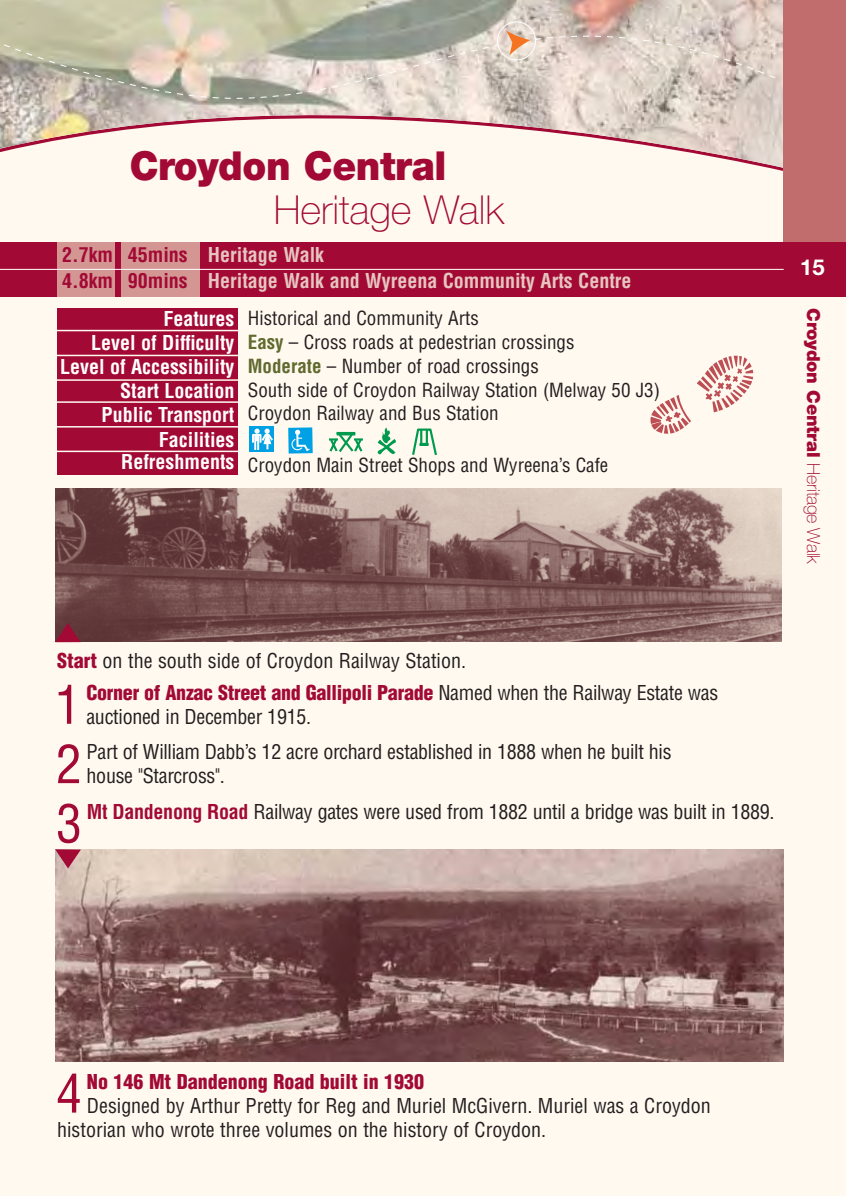
<style>
.page{position:relative;width:846px;height:1196px;background:#fff}
.page>*{position:absolute;margin:0;border:0;box-sizing:border-box;transform-origin:0 0}
.t1{font:condensed 52px "Helvetica";color:#a20a35}
.t2{font:900 40px "Helvetica Neue";letter-spacing:-.01em;color:#a20a35;scale:.95 1}
.t3{font:100 40px "Helvetica Neue";color:#a20a35}
.t4{font:700 22px "Helvetica Neue";color:#fff}
.t5{font:condensed 20px/24px "Helvetica";letter-spacing:-.015em;color:#231f20}
.t6{font:700 condensed 20px/24.2px "Helvetica";color:#fff;text-align:right}
.t7{font:700 condensed 20px/26px "Helvetica";color:#e6c5c1}
.t8{font:900 condensed 20px "Helvetica";color:#a20a35}
.t9{font:700 condensed 20px/26px "Helvetica";color:#a20a35}
.t10{font:condensed 19px/23.8px "Helvetica";color:#231f20}
.t11{font:900 18px "Helvetica Neue";letter-spacing:-.015em;color:#a20a35}
.s1{font-weight:700;color:#616a2e}
.s2{font-weight:100}
.s3{font-weight:900;color:#a20a35}
.s4{font-weight:700;color:#a20a35}
</style>
<div class="page">
<div style="left:0;top:0;width:846px;height:1195px;background:#fff9ef"></div>
<img style="left:0;top:0;width:784px;height:169px">
<div style="left:784px;top:0;width:62px;height:275px;background:#c26d6d"></div>
<div style="left:0;top:242px;width:846px;height:54px;background:#a20a35"></div>
<div style="left:57px;top:242px;width:58px;height:54px;background:#d49693"></div>
<div style="left:121px;top:242px;width:79px;height:54px;background:#d49693"></div>
<svg style="left:0;top:0;width:777px;height:99px;background:#c9c1b2"></svg>
<div style="left:497px;top:21px;width:39px;height:39px;border:1px solid #fff;border-radius:50%"></div>
<svg style="left:506px;top:30px;width:24px;height:26px"></svg>
<img style="left:55px;top:488px;width:726px;height:153px">
<img style="left:56px;top:849px;width:728px;height:212px">
<svg style="left:55px;top:849px;width:26px;height:19px"></svg>
<svg style="left:55px;top:623px;width:26px;height:19px"></svg>
<svg style="left:697px;top:355px;width:56px;height:57px"></svg>
<svg style="left:650px;top:395px;width:41px;height:38px"></svg>
<hr style="left:0;top:269px;width:784px;height:1px;background:#fff">
<div style="left:57px;top:308px;width:181px;height:72px;background:#a20a35"></div>
<div style="left:57px;top:373px;width:181px;height:101px;background:#a20a35"></div>
<hr style="left:55px;top:354px;width:190px;height:2px;background:#fff9ef">
<hr style="left:53px;top:379px;width:191px;height:2px;background:#fff9ef">
<hr style="left:56px;top:401px;width:190px;height:2px;background:#fff9ef">
<hr style="left:55px;top:426px;width:190px;height:1px;background:#fff9ef">
<hr style="left:55px;top:450px;width:190px;height:2px;background:#fff9ef">
<hr style="left:52px;top:330px;width:190px;height:1px;background:#fff9ef">
<div style="left:250px;top:426px;width:24px;height:26px;background:#00a0e4"></div>
<svg style="left:252px;top:428px;width:21px;height:22px"></svg>
<div style="left:288px;top:427px;width:25px;height:26px;background:#00a0e4"></div>
<svg style="left:291px;top:429px;width:19px;height:22px"></svg>
<svg style="left:329px;top:431px;width:34px;height:21px"></svg>
<svg style="left:378px;top:427px;width:18px;height:27px"></svg>
<svg style="left:412px;top:428px;width:25px;height:27px"></svg>
<p class="t9" style="left:62px;top:243px;width:53px">2.7km<br>4.8km</p>
<h2 class="t2" style="left:130px;top:151px;width:335px">Croydon Central</h2>
<h2 class="t3" style="left:274px;top:195px;width:232px">Heritage Walk</h2>
<p class="t9" style="left:128px;top:243px;width:61px">45mins<br>90mins</p>
<p class="t7" style="left:208px;top:243px;width:425px">Heritage Walk<br>Heritage Walk and Wyreena Community Arts Centre</p>
<p class="t6" style="left:60px;top:308px;width:176px">Features<br>Level of Difficulty<br>Level of Accessibility<br>Start Location<br>Public Transport<br>Facilities</p>
<p class="t6" style="left:121px;top:451px;width:115px">Refreshments</p>
<p class="t10" style="left:248px;top:308px;width:414px">Historical and Community Arts<br><span class="s1">Easy</span> – Cross roads at pedestrian crossings<br><span class="s1">Moderate</span> – Number of road crossings<br>South side of Croydon Railway Station (Melway 50 J3)<br>Croydon Railway and Bus Station</p>
<p class="t10" style="left:248px;top:455px;width:362px">Croydon Main Street Shops and Wyreena’s Cafe</p>
<p class="t4" style="left:800px;top:259px;width:26px">15</p>
<p class="t11" style="left:820px;top:308px;width:257px;rotate:90deg">Croydon Central <span class="s2">Heritage Walk</span></p>
<p class="t5" style="left:57px;top:650px;width:410px"><span class="s3">Start</span> on the south side of Croydon Railway Station.</p>
<h1 class="t1" style="left:55px;top:684px;width:27px">1</h1>
<p class="t5" style="left:86px;top:682px;width:633px"><span class="s3">Corner of Anzac Street and Gallipoli Parade</span> Named when the Railway Estate was auctioned in December 1915.</p>
<h1 class="t1" style="left:56px;top:744px;width:27px">2</h1>
<p class="t5" style="left:87px;top:741px;width:586px">Part of William Dabb’s 12 acre orchard established in 1888 when he built his house "Starcross".</p>
<h1 class="t1" style="left:56px;top:803px;width:27px">3</h1>
<p class="t5" style="left:87px;top:800px;width:689px"><span class="s4">Mt Dandenong Road</span> Railway gates were used from 1882 until a bridge was built in 1889.</p>
<h1 class="t1" style="left:56px;top:1073px;width:27px">4</h1>
<p class="t8" style="left:87px;top:1073px;width:339px">No 146 Mt Dandenong Road built in 1930</p>
<p class="t5" style="left:57px;top:1094px;width:655px;text-indent:30px">Designed by Arthur Pretty for Reg and Muriel McGivern. Muriel was a Croydon historian who wrote three volumes on the history of Croydon.</p>
</div>
